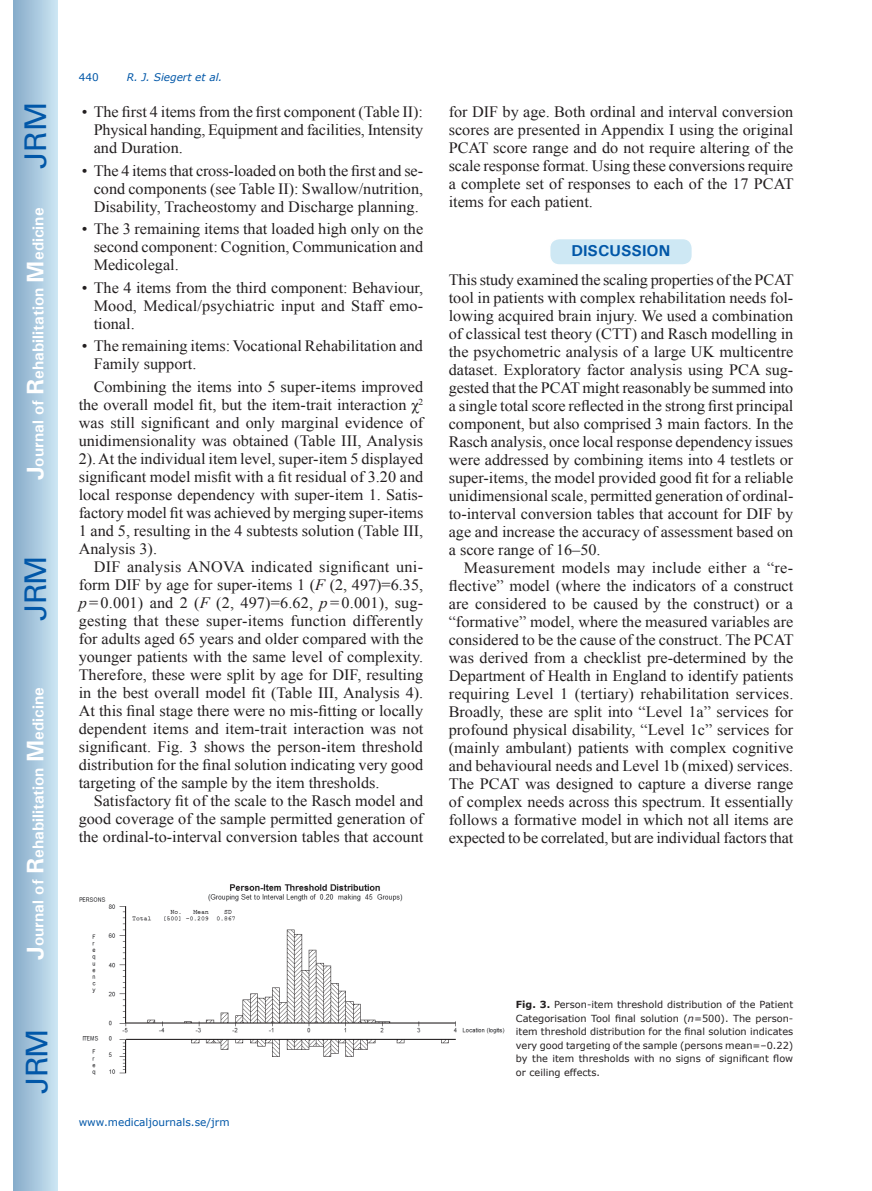
<style>
.page{position:relative;width:872px;height:1191px;background:#fff}
.page>*{position:absolute;margin:0;border:0;box-sizing:border-box;transform-origin:0 0}
.t1{font:30px "Univers";letter-spacing:-.03em;color:#0157a8}
.t2{font:15.75px/18px "Times New Roman";color:#231f20;text-align:justify}
.t3{font:700 15.75px "Univers";color:#fff}
.t4{font:700 15.75px "Univers";color:#0157a8}
.t5{font:10.5px "Verdana";color:#0157a8}
.t6{font:italic 10.5px "Verdana";color:#0157a8}
.t7{font:9.75px/13.5px "Verdana";color:#231f20;text-align:justify}
.s1{font-size:24px}
.s2{font-style:italic}
.s3{font-weight:700}
</style>
<div class="page">
<div style="left:14px;top:0;width:43px;height:1191px;background:linear-gradient(to right,#88acca,#cbe5f2)"></div>
<div style="left:549px;top:238px;width:143px;height:27px;background:#cee8f4;border-radius:10px"></div>
<div style="left:549px;top:238px;width:144px;height:28px;border:2px solid #fff;border-radius:10px"></div>
<img style="left:79px;top:884px;width:425px;height:191px">
<h1 class="t1" style="left:18px;top:169px;width:68px;rotate:-90deg">JRM</h1>
<p class="t3" style="left:28px;top:480px;width:274px;rotate:-90deg"><span class="s1">J</span>ournal of <span class="s1">R</span>ehabilitation <span class="s1">M</span>edicine</p>
<h1 class="t1" style="left:18px;top:620px;width:67px;rotate:-90deg">JRM</h1>
<p class="t3" style="left:28px;top:959px;width:274px;rotate:-90deg"><span class="s1">J</span>ournal of <span class="s1">R</span>ehabilitation <span class="s1">M</span>edicine</p>
<h1 class="t1" style="left:19px;top:1093px;width:67px;rotate:-90deg">JRM</h1>
<p class="t5" style="left:79px;top:70px;width:22px">440</p>
<p class="t6" style="left:127px;top:70px;width:97px">R. J. Siegert et al.</p>
<p class="t2" style="left:94px;top:103px;width:331px;text-indent:-12px">• The first 4 items from the first component (Table II):<br>Physical handing, Equipment and facilities, Intensity and Duration.</p>
<p class="t2" style="left:94px;top:161px;width:331px;text-indent:-12px">• The 4 items that cross-loaded on both the first and se&shy;cond components (see Table II): Swallow/nutrition, Disability, Tracheostomy and Discharge planning.</p>
<p class="t2" style="left:94px;top:220px;width:331px;text-indent:-12px">• The 3 remaining items that loaded high only on the second component: Cognition, Communication and Medicolegal.</p>
<p class="t2" style="left:94px;top:278px;width:331px;text-indent:-12px">• The 4 items from the third component: Behaviour, Mood, Medical/psychiatric input and Staff emo&shy;tional.</p>
<p class="t2" style="left:94px;top:337px;width:331px;text-indent:-12px">• The remaining items: Vocational Rehabilitation and<br>Family support.</p>
<p class="t2" style="left:79px;top:377px;width:346px;text-indent:15px">Combining the items into 5 super-items improved the overall model fit, but the item-trait interaction χ<sup>2 </sup>was still significant and only marginal evidence of unidimensionality was obtained (Table III, Analysis 2). At the individual item level, super-item 5 displayed significant model misfit with a fit residual of 3.20 and local response dependency with super-item 1. Satis&shy;factory model fit was achieved by merging super-items 1 and 5, resulting in the 4 subtests solution (Table III, Analysis 3).</p>
<p class="t2" style="left:79px;top:557px;width:346px;text-indent:15px">DIF analysis ANOVA indicated significant uni&shy;form DIF by age for super-items 1 (<span class="s2">F</span> (2, 497)=6.35, <span class="s2">p</span> = 0.001) and 2 (<span class="s2">F</span> (2, 497)=6.62, <span class="s2">p</span> = 0.001), sug&shy;gesting that these super-items function differently for adults aged 65 years and older compared with the younger patients with the same level of complexity.<br>Therefore, these were split by age for DIF, resulting in the best overall model fit (Table III, Analysis 4).<br>At this final stage there were no mis-fitting or locally dependent items and item-trait interaction was not significant. Fig. 3 shows the person-item threshold distribution for the final solution indicating very good targeting of the sample by the item thresholds.</p>
<p class="t2" style="left:79px;top:791px;width:346px;text-indent:15px">Satisfactory fit of the scale to the Rasch model and good coverage of the sample permitted generation of the ordinal-to-interval conversion tables that account</p>
<p class="t2" style="left:449px;top:103px;width:346px">for DIF by age. Both ordinal and interval conversion scores are presented in Appendix I using the original PCAT score range and do not require altering of the scale response format. Using these conversions require a complete set of responses to each of the 17 PCAT items for each patient.</p>
<p class="t4" style="left:571px;top:241px;width:101px">DISCUSSION</p>
<p class="t2" style="left:449px;top:270px;width:346px">This study examined the scaling properties of the PCAT tool in patients with complex rehabilitation needs fol&shy;lowing acquired brain injury. We used a combination of classical test theory (CTT) and Rasch modelling in the psychometric analysis of a large UK multicentre dataset. Exploratory factor analysis using PCA sug&shy;gested that the PCAT might reasonably be summed into a single total score reflected in the strong first principal component, but also comprised 3 main factors. In the Rasch analysis, once local response dependency issues were addressed by combining items into 4 testlets or super-items, the model provided good fit for a reliable unidimensional scale, permitted generation of ordinal&shy;to-interval conversion tables that account for DIF by age and increase the accuracy of assessment based on a score range of 16–50.</p>
<p class="t2" style="left:449px;top:558px;width:346px;text-indent:15px">Measurement models may include either a “re&shy;flective” model (where the indicators of a construct are considered to be caused by the construct) or a “formative” model, where the measured variables are considered to be the cause of the construct. The PCAT was derived from a checklist pre-determined by the Department of Health in England to identify patients requiring Level 1 (tertiary) rehabilitation services.<br>Broadly, these are split into “Level 1a” services for profound physical disability, “Level 1c” services for (mainly ambulant) patients with complex cognitive and behavioural needs and Level 1b (mixed) services.<br>The PCAT was designed to capture a diverse range of complex needs across this spectrum. It essentially follows a formative model in which not all items are expected to be correlated, but are individual factors that</p>
<p class="t5" style="left:79px;top:1114px;width:152px">www.medicaljournals.se/jrm</p>
<p class="t7" style="left:516px;top:997px;width:279px"><span class="s3">Fig. 3.</span> Person-item threshold distribution of the Patient Categorisation Tool final solution (<span class="s2">n</span>=500). The person&shy;item threshold distribution for the final solution indicates very good targeting of the sample (persons mean=–0.22) by the item thresholds with no signs of significant flow or ceiling effects.</p>
</div>
